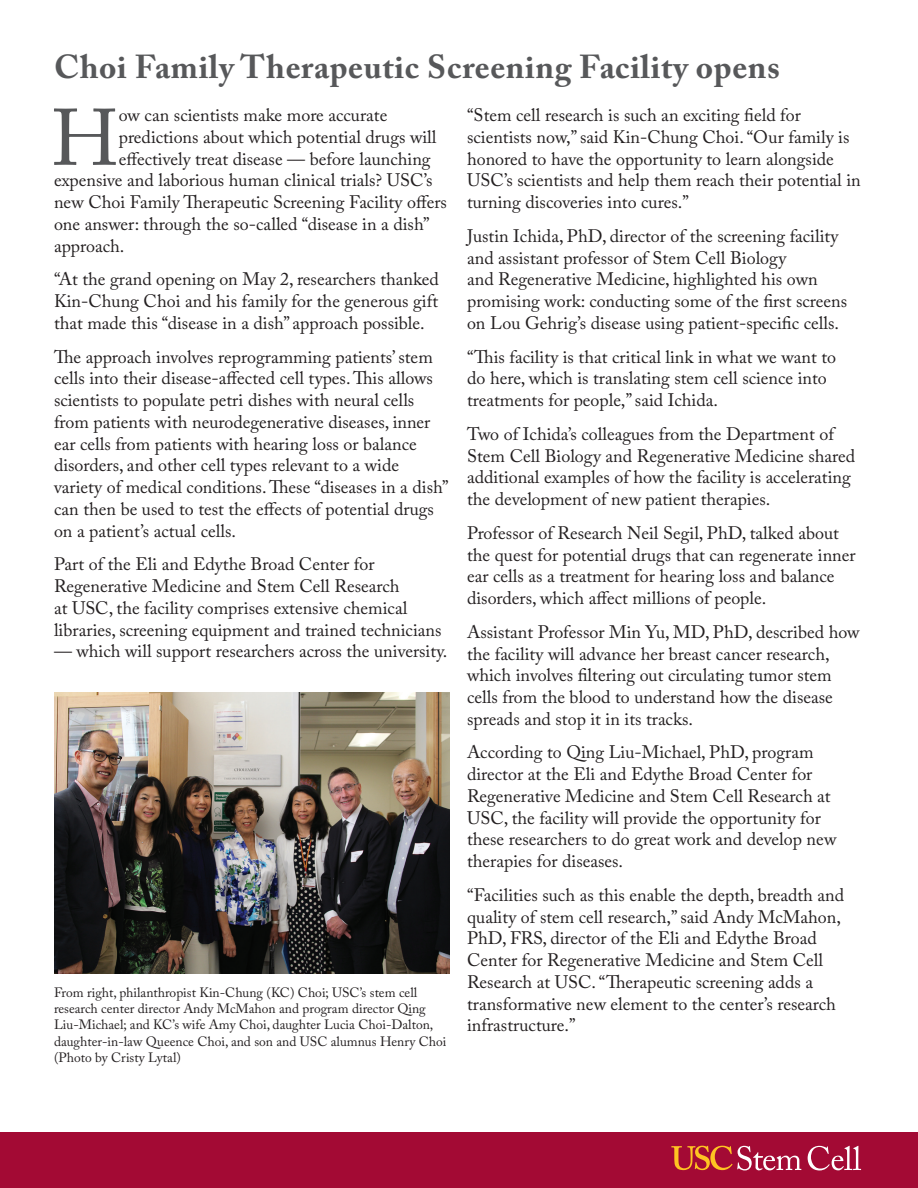
<style>
.page{position:relative;width:918px;height:1188px;background:#fff}
.page>*{position:absolute;margin:0;border:0;box-sizing:border-box;transform-origin:0 0}
.t1{font:79.2px "Adobe Caslon Pro";color:#57585a}
.t2{font:700 33px "Adobe Caslon Pro";letter-spacing:.02em;color:#57585a}
.t3{font:18px/21.8px "Adobe Caslon Pro";color:#231f20}
.t4{font:13.5px/16.2px "Adobe Caslon Pro";color:#231f20}
</style>
<div class="page">
<div style="left:0;top:1132px;width:918px;height:56px;background:#a30a34"></div>
<svg style="left:671px;top:1146px;width:130px;height:24px"></svg>
<svg style="left:808px;top:1146px;width:53px;height:24px"></svg>
<img style="left:54px;top:692px;width:395px;height:282px">
<h2 class="t2" style="left:54px;top:48px;width:728px">Choi Family Therapeutic Screening Facility opens</h2>
<h1 class="t1" style="left:51px;top:91px;width:69px">H</h1>
<p class="t3" style="left:119px;top:104px;width:270px">ow can scientists make more accurate</p>
<p class="t3" style="left:467px;top:104px;width:395px">“Stem cell research is such an exciting field for scientists now,” said Kin-Chung Choi. “Our family is honored to have the opportunity to learn alongside USC’s scientists and help them reach their potential in turning discoveries into cures.”</p>
<p class="t3" style="left:467px;top:225px;width:382px">Justin Ichida, PhD, director of the screening facility and assistant professor of Stem Cell Biology<br>and Regenerative Medicine, highlighted his own promising work: conducting some of the first screens on Lou Gehrig’s disease using patient-specific cells.</p>
<p class="t3" style="left:467px;top:345px;width:371px">“This facility is that critical link in what we want to do here, which is translating stem cell science into treatments for people,” said Ichida.</p>
<p class="t3" style="left:467px;top:423px;width:390px">Two of Ichida’s colleagues from the Department of Stem Cell Biology and Regenerative Medicine shared additional examples of how the facility is accelerating the development of new patient therapies.</p>
<p class="t3" style="left:467px;top:522px;width:390px">Professor of Research Neil Segil, PhD, talked about the quest for potential drugs that can regenerate inner ear cells as a treatment for hearing loss and balance disorders, which affect millions of people.</p>
<p class="t3" style="left:467px;top:621px;width:394px">Assistant Professor Min Yu, MD, PhD, described how the facility will advance her breast cancer research, which involves filtering out circulating tumor stem cells from the blood to understand how the disease spreads and stop it in its tracks.</p>
<p class="t3" style="left:467px;top:741px;width:371px">According to Qing Liu-Michael, PhD, program director at the Eli and Edythe Broad Center for Regenerative Medicine and Stem Cell Research at USC, the facility will provide the opportunity for these researchers to do great work and develop new therapies for diseases.</p>
<p class="t3" style="left:467px;top:884px;width:378px">“Facilities such as this enable the depth, breadth and quality of stem cell research,” said Andy McMahon, PhD, FRS, director of the Eli and Edythe Broad Center for Regenerative Medicine and Stem Cell Research at USC. “Therapeutic screening adds a transformative new element to the center’s research infrastructure.”</p>
<p class="t3" style="left:119px;top:126px;width:319px">predictions about which potential drugs will</p>
<p class="t3" style="left:119px;top:148px;width:313px">effectively treat disease — before launching</p>
<p class="t3" style="left:54px;top:169px;width:380px">expensive and laborious human clinical trials? USC’s</p>
<p class="t3" style="left:54px;top:191px;width:394px">new Choi Family Therapeutic Screening Facility offers</p>
<p class="t3" style="left:54px;top:213px;width:377px">one answer: through the so-called “disease in a dish”</p>
<p class="t3" style="left:54px;top:235px;width:72px">approach.</p>
<p class="t3" style="left:54px;top:268px;width:387px;text-align:justify">“At the grand opening on May 2, researchers thanked Kin-Chung Choi and his family for the generous gift that made this “disease in a dish” approach possible.</p>
<p class="t3" style="left:54px;top:346px;width:396px">The approach involves reprogramming patients’ stem cells into their disease-affected cell types. This allows scientists to populate petri dishes with neural cells from patients with neurodegenerative diseases, inner ear cells from patients with hearing loss or balance disorders, and other cell types relevant to a wide variety of medical conditions. These “diseases in a dish” can then be used to test the effects of potential drugs on a patient’s actual cells.</p>
<p class="t3" style="left:54px;top:553px;width:389px">Part of the Eli and Edythe Broad Center for Regenerative Medicine and Stem Cell Research<br>at USC, the facility comprises extensive chemical libraries, screening equipment and trained technicians</p>
<p class="t3" style="left:54px;top:640px;width:395px">— which will support researchers across the university.</p>
<p class="t4" style="left:54px;top:984px;width:394px">From right, philanthropist Kin-Chung (KC) Choi; USC’s stem cell research center director Andy McMahon and program director Qing Liu-Michael; and KC’s wife Amy Choi, daughter Lucia Choi-Dalton, daughter-in-law Queence Choi, and son and USC alumnus Henry Choi (Photo by Cristy Lytal)</p>
</div>
